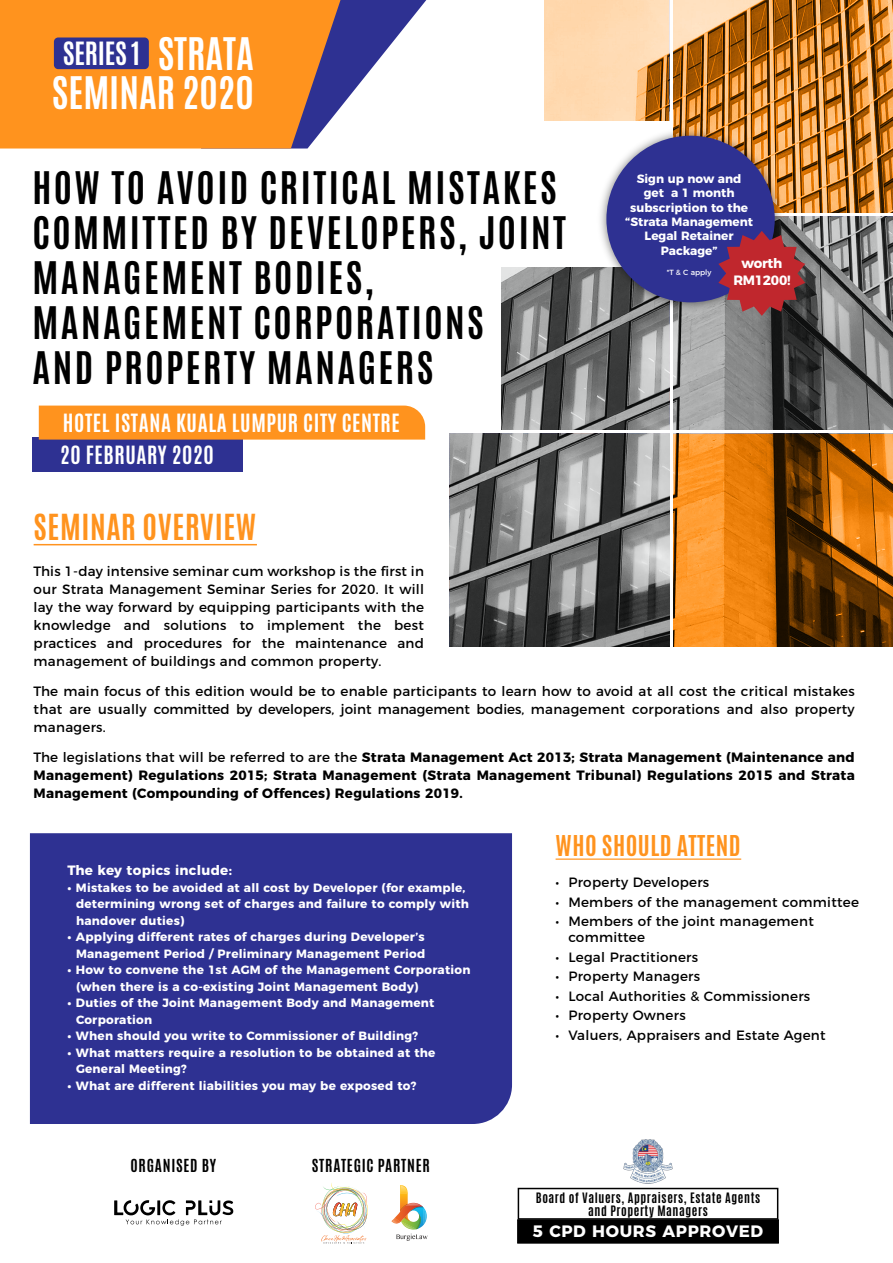
<style>
.page{position:relative;width:893px;height:1263px;background:#fff}
.page>*{position:absolute;margin:0;border:0;box-sizing:border-box;transform-origin:0 0}
.t1{font:700 37.5px/45px "Antonio";letter-spacing:.065em;color:#000}
.t2{font:700 37.5px/39.2px "Antonio";color:#fff;text-align:right}
.t3{font:700 30px "Antonio";letter-spacing:.02em;color:#ff931e}
.t4{font:700 26.7px "Antonio";letter-spacing:-.01em;color:#fff}
.t5{font:700 24px "Antonio";letter-spacing:.02em;color:#ff931e}
.t6{font:700 21px "Antonio";letter-spacing:.03em;color:#fff}
.t7{font:700 16.5px "Montserrat";letter-spacing:.04em;color:#fff}
.t8{font:700 15px "Antonio";letter-spacing:.05em;color:#000}
.t9{font:13.5px/18px "Montserrat";letter-spacing:.02em;color:#000;text-align:justify}
.t10{font:700 13.5px/18px "Montserrat";letter-spacing:.02em;color:#000;text-align:justify}
.t11{font:700 13.5px "Montserrat";letter-spacing:.01em;color:#fff}
.t12{font:700 13.5px/16.2px "Montserrat";letter-spacing:-.02em;color:#fff;text-align:center}
.t13{font:700 12px/16.5px "Montserrat";letter-spacing:.02em;color:#fff}
.t14{font:700 12px/14.4px "Montserrat";color:#fff;text-align:center}
.t15{font:700 12px/13.5px "Antonio";letter-spacing:.05em;color:#000;text-align:center}
.t16{font:7.5px "Montserrat";color:#fff}
.s1{font-weight:400}
</style>
<div class="page">
<svg style="left:340px;top:0;width:86px;height:108px"></svg>
<svg style="left:0;top:0;width:340px;height:149px;background:#f18e29"></svg>
<div style="left:54px;top:38px;width:95px;height:31px;background:#2e3192;border-radius:4px"></div>
<hr style="left:34px;top:544px;width:223px;height:1px;background:#ff931e">
<hr style="left:556px;top:858px;width:185px;height:2px;background:#ff931e">
<div style="left:32px;top:437px;width:211px;height:34px;background:#2e3192"></div>
<div style="left:39px;top:406px;width:386px;height:34px;background:#ff931e"></div>
<svg style="left:501px;top:267px;width:168px;height:162px;background:#777878"></svg>
<svg style="left:673px;top:217px;width:220px;height:212px;background:#7a7b7b"></svg>
<svg style="left:673px;top:434px;width:220px;height:212px;background:#b06410"></svg>
<svg style="left:673px;top:0;width:220px;height:213px;background:#c07e36"></svg>
<svg style="left:450px;top:434px;width:219px;height:212px;background:#727373"></svg>
<svg style="left:544px;top:0;width:125px;height:121px;background:#f6cda0"></svg>
<div style="left:30px;top:833px;width:482px;height:291px;background:#2e3192"></div>
<img style="left:593px;top:123px;width:195px;height:193px">
<div style="left:606px;top:136px;width:169px;height:166px;background:#2e3192;border-radius:50%"></div>
<svg style="left:718px;top:231px;width:87px;height:85px;background:#963545"></svg>
<div style="left:517px;top:1219px;width:262px;height:24px;background:#000"></div>
<svg style="left:518px;top:1188px;width:260px;height:32px"></svg>
<img style="left:619px;top:1139px;width:58px;height:49px">
<svg style="left:391px;top:1185px;width:36px;height:56px"></svg>
<img style="left:315px;top:1183px;width:53px;height:60px">
<svg style="left:114px;top:1200px;width:119px;height:25px"></svg>
<h1 class="t2" style="left:52px;top:34px;width:204px">STRATA<br>SEMINAR 2020</h1>
<h3 class="t4" style="left:63px;top:34px;width:79px">SERIES 1</h3>
<h1 class="t1" style="left:32px;top:166px;width:535px">HOW TO AVOID CRITICAL MISTAKES<br>COMMITTED BY DEVELOPERS, JOINT<br>MANAGEMENT BODIES,<br>MANAGEMENT CORPORATIONS<br>AND PROPERTY MANAGERS</h1>
<h3 class="t6" style="left:63px;top:407px;width:339px">HOTEL ISTANA KUALA LUMPUR CITY CENTRE</h3>
<h3 class="t6" style="left:60px;top:439px;width:155px">20 FEBRUARY 2020</h3>
<h2 class="t3" style="left:34px;top:505px;width:224px">SEMINAR OVERVIEW</h2>
<p class="t14" style="left:625px;top:170px;width:129px">Sign up now and get a 1 month subscription to the “Strata Management<br>Legal Retainer<br>Package”</p>
<p class="t16" style="left:667px;top:267px;width:46px">*T &amp; C apply</p>
<p class="t12" style="left:733px;top:254px;width:59px">worth<br>RM1200!</p>
<p class="t9" style="left:34px;top:561px;width:392px">This 1-day intensive seminar cum workshop is the first in our Strata Management Seminar Series for 2020. It will lay the way forward by equipping participants with the knowledge and solutions to implement the best practices and procedures for the maintenance and management of buildings and common property.</p>
<p class="t9" style="left:34px;top:681px;width:823px">The main focus of this edition would be to enable participants to learn how to avoid at all cost the critical mistakes that are usually committed by developers, joint management bodies, management corporations and also property managers.</p>
<p class="t10" style="left:34px;top:747px;width:823px"><span class="s1">The legislations that will be referred to are the</span> Strata Management Act 2013; Strata Management (Maintenance and Management) Regulations 2015; Strata Management (Strata Management Tribunal) Regulations 2015 and Strata Management (Compounding of Offences) Regulations 2019.</p>
<p class="t11" style="left:67px;top:859px;width:166px">The key topics include:</p>
<p class="t13" style="left:76px;top:878px;width:394px;text-indent:-9px">• Mistakes to be avoided at all cost by Developer (for example, determining wrong set of charges and failure to comply with handover duties)</p>
<p class="t13" style="left:67px;top:928px;width:359px;text-align:right">• Applying different rates of charges during Developer’s<br>Management Period / Preliminary Management Period</p>
<p class="t13" style="left:76px;top:961px;width:396px;text-indent:-9px">• How to convene the 1st AGM of the Management Corporation (when there is a co-existing Joint Management Body)</p>
<p class="t13" style="left:76px;top:994px;width:360px;text-indent:-9px">• Duties of the Joint Management Body and Management<br>Corporation</p>
<p class="t13" style="left:67px;top:1027px;width:352px">• When should you write to Commissioner of Building?</p>
<p class="t13" style="left:76px;top:1043px;width:361px;text-indent:-9px">• What matters require a resolution to be obtained at the<br>General Meeting?</p>
<p class="t13" style="left:67px;top:1076px;width:350px">• What are different liabilities you may be exposed to?</p>
<p class="t8" style="left:131px;top:1154px;width:87px">ORGANISED BY</p>
<p class="t8" style="left:312px;top:1154px;width:119px">STRATEGIC PARTNER</p>
<h3 class="t5" style="left:556px;top:827px;width:187px">WHO SHOULD ATTEND</h3>
<p class="t9" style="left:556px;top:872px;width:155px">• Property Developers</p>
<p class="t9" style="left:556px;top:892px;width:305px">• Members of the management committee</p>
<p class="t9" style="left:568px;top:912px;width:247px;line-height:16.2px;text-indent:-13px">• Members of the joint management committee</p>
<p class="t9" style="left:556px;top:947px;width:144px">• Legal Practitioners</p>
<p class="t9" style="left:556px;top:966px;width:146px">• Property Managers</p>
<p class="t9" style="left:556px;top:986px;width:256px">• Local Authorities &amp; Commissioners</p>
<p class="t9" style="left:556px;top:1005px;width:132px">• Property Owners</p>
<p class="t9" style="left:556px;top:1025px;width:271px">• Valuers, Appraisers and Estate Agent</p>
<p class="t15" style="left:536px;top:1191px;width:226px">Board of Valuers, Appraisers, Estate Agents and Property Managers</p>
<p class="t7" style="left:533px;top:1218px;width:232px">5 CPD HOURS APPROVED</p>
</div>
